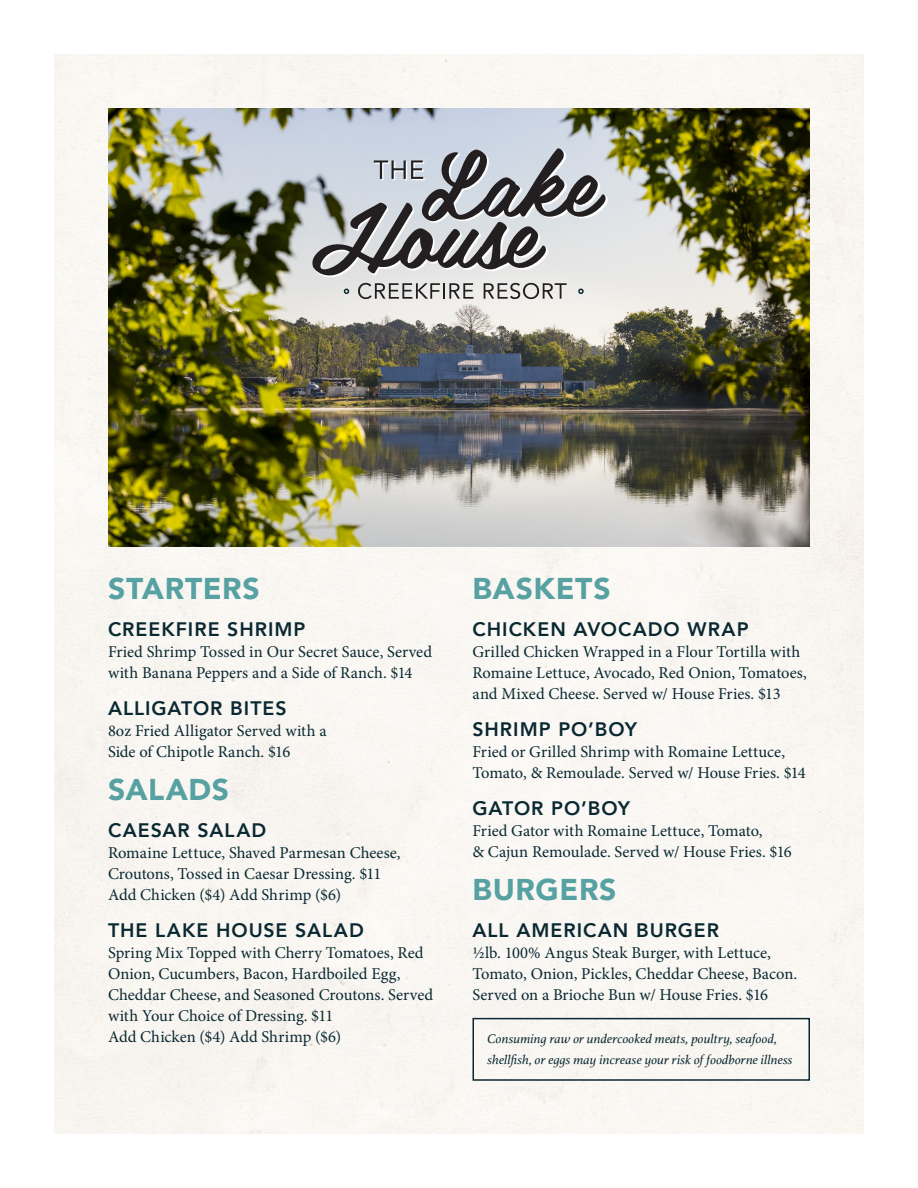
<style>
.page{position:relative;width:918px;height:1188px;background:#fff}
.page>*{position:absolute;margin:0;border:0;box-sizing:border-box;transform-origin:0 0}
.SECTION{font:900 30px "Avenir";letter-spacing:.02em;color:#57a1a2}
.MENU_ITEM{font:800 19.5px "Avenir";letter-spacing:.05em;color:#092831}
.DESCRIPTION{font:16.5px/21px "Minion Pro";color:#092831}
.DESCRIPTION_fine_print{font:italic 13.5px/21px "Athelas";letter-spacing:.005em;color:#092831}
</style>
<div class="page">
<div style="left:54px;top:54px;width:810px;height:1080px;background:#f9f6f2"></div>
<img style="left:108px;top:108px;width:702px;height:438px">
<svg style="left:312px;top:148px;width:296px;height:151px;background:#aaacaf"></svg>
<div style="left:472px;top:1018px;width:338px;height:63px;border:2px solid #092831"></div>
<p class="SECTION" style="left:108px;top:563px;width:153px">STARTERS</p>
<p class="MENU_ITEM" style="left:108px;top:614px;width:199px">CREEKFIRE SHRIMP</p>
<p class="DESCRIPTION" style="left:108px;top:641px;width:326px">Fried Shrimp Tossed in Our Secret Sauce, Served with Banana Peppers and a Side of Ranch. $14</p>
<p class="MENU_ITEM" style="left:108px;top:693px;width:180px">ALLIGATOR BITES</p>
<p class="DESCRIPTION" style="left:108px;top:720px;width:220px">8oz Fried Alligator Served with a<br>Side of Chipotle Ranch. $16</p>
<p class="SECTION" style="left:108px;top:764px;width:122px">SALADS</p>
<p class="MENU_ITEM" style="left:108px;top:815px;width:160px">CAESAR SALAD</p>
<p class="DESCRIPTION" style="left:108px;top:842px;width:294px">Romaine Lettuce, Shaved Parmesan Cheese,<br>Croutons, Tossed in Caesar Dressing. $11<br>Add Chicken ($4) Add Shrimp ($6)</p>
<p class="MENU_ITEM" style="left:108px;top:915px;width:257px">THE LAKE HOUSE SALAD</p>
<p class="DESCRIPTION" style="left:108px;top:942px;width:327px">Spring Mix Topped with Cherry Tomatoes, Red Onion, Cucumbers, Bacon, Hardboiled Egg, Cheddar Cheese, and Seasoned Croutons. Served with Your Choice of Dressing. $11<br>Add Chicken ($4) Add Shrimp ($6)</p>
<p class="SECTION" style="left:472px;top:563px;width:140px">BASKETS</p>
<p class="MENU_ITEM" style="left:472px;top:614px;width:278px">CHICKEN AVOCADO WRAP</p>
<p class="DESCRIPTION" style="left:472px;top:641px;width:336px">Grilled Chicken Wrapped in a Flour Tortilla with<br>Romaine Lettuce, Avocado, Red Onion, Tomatoes, and Mixed Cheese. Served w/ House Fries. $13</p>
<p class="MENU_ITEM" style="left:472px;top:714px;width:166px">SHRIMP PO’BOY</p>
<p class="DESCRIPTION" style="left:472px;top:741px;width:335px">Fried or Grilled Shrimp with Romaine Lettuce,<br>Tomato, &amp; Remoulade. Served w/ House Fries. $14</p>
<p class="MENU_ITEM" style="left:472px;top:793px;width:159px">GATOR PO’BOY</p>
<p class="DESCRIPTION" style="left:472px;top:820px;width:321px">Fried Gator with Romaine Lettuce, Tomato,<br>&amp; Cajun Remoulade. Served w/ House Fries. $16</p>
<p class="SECTION" style="left:472px;top:864px;width:145px">BURGERS</p>
<p class="MENU_ITEM" style="left:472px;top:915px;width:248px">ALL AMERICAN BURGER</p>
<p class="DESCRIPTION" style="left:472px;top:942px;width:326px">½lb. 100% Angus Steak Burger, with Lettuce,<br>Tomato, Onion, Pickles, Cheddar Cheese, Bacon.<br>Served on a Brioche Bun w/ House Fries. $16</p>
<p class="DESCRIPTION_fine_print" style="left:488px;top:1028px;width:307px">Consuming raw or undercooked meats, poultry, seafood, shellfish, or eggs may increase your risk of foodborne illness</p>
</div>
